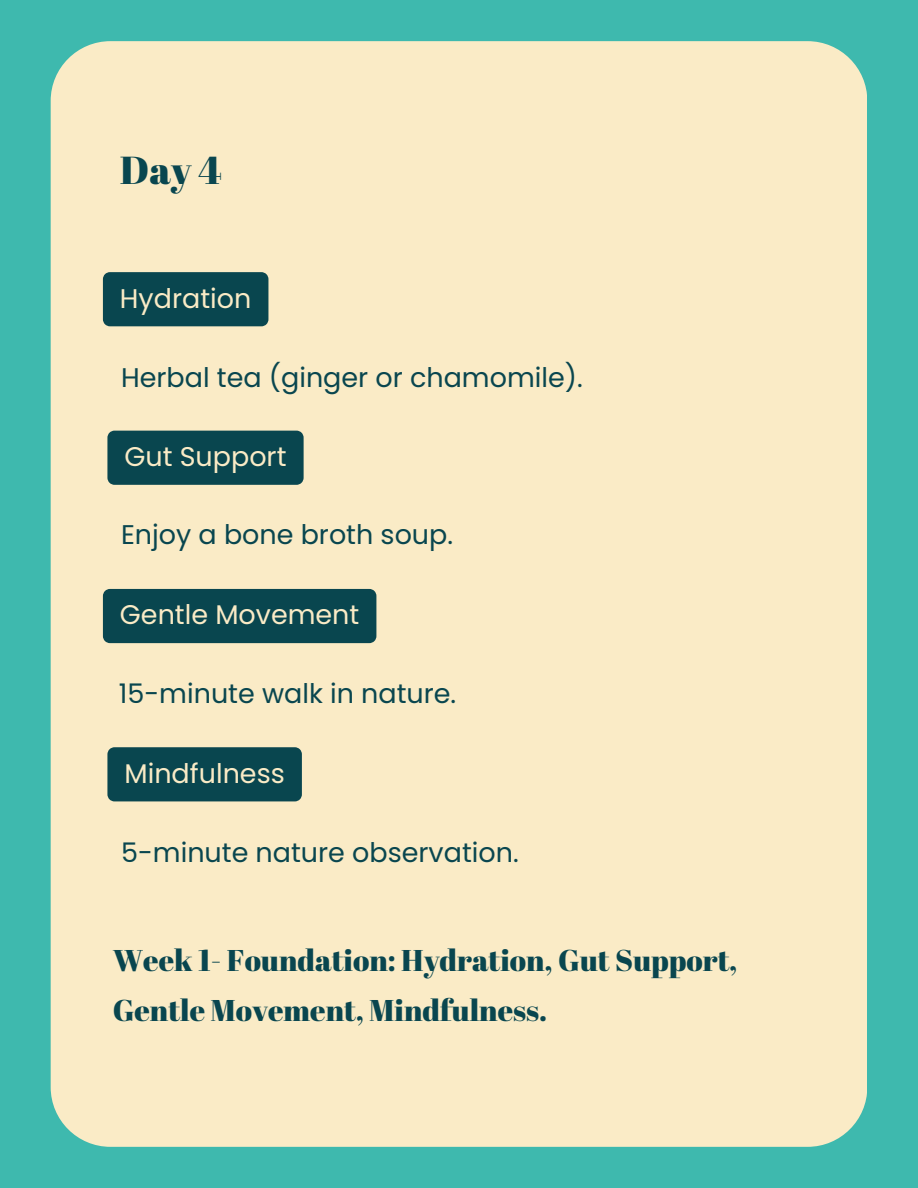
<style>
.page{position:relative;width:918px;height:1188px;background:#3eb9ae}
.page>*{position:absolute;margin:0;border:0;box-sizing:border-box;transform-origin:0 0}
.t1{font:39px "Abril Fatface";color:#09464f}
.t2{font:30px/49.5px "Abril Fatface";color:#09464f}
.t3{font:27px "Poppins";color:#09464f}
.t4{font:27px "Poppins";color:#faebc6}
</style>
<div class="page">
<div style="left:51px;top:41px;width:816px;height:1106px;background:#faebc6;border-radius:60px"></div>
<div style="left:103px;top:272px;width:165px;height:54px;background:#09464f"></div>
<div style="left:107px;top:431px;width:197px;height:54px;background:#09464f"></div>
<div style="left:103px;top:589px;width:273px;height:54px;background:#09464f"></div>
<div style="left:107px;top:747px;width:195px;height:54px;background:#09464f"></div>
<p class="t1" style="left:120px;top:143px;width:104px">Day 4</p>
<h1 class="t4" style="left:120px;top:279px;width:133px">Hydration</h1>
<p class="t3" style="left:121px;top:358px;width:463px">Herbal tea (ginger or chamomile).</p>
<p class="t4" style="left:125px;top:438px;width:164px">Gut Support</p>
<p class="t3" style="left:121px;top:516px;width:334px">Enjoy a bone broth soup.</p>
<p class="t4" style="left:120px;top:596px;width:241px">Gentle Movement</p>
<p class="t3" style="left:119px;top:675px;width:339px">15-minute walk in nature.</p>
<p class="t4" style="left:125px;top:754px;width:162px">Mindfulness</p>
<h2 class="t3" style="left:121px;top:834px;width:399px">5-minute nature observation.</h2>
<p class="t2" style="left:113px;top:935px;width:626px">Week 1- Foundation: Hydration, Gut Support,<br>Gentle Movement, Mindfulness.</p>
</div>
